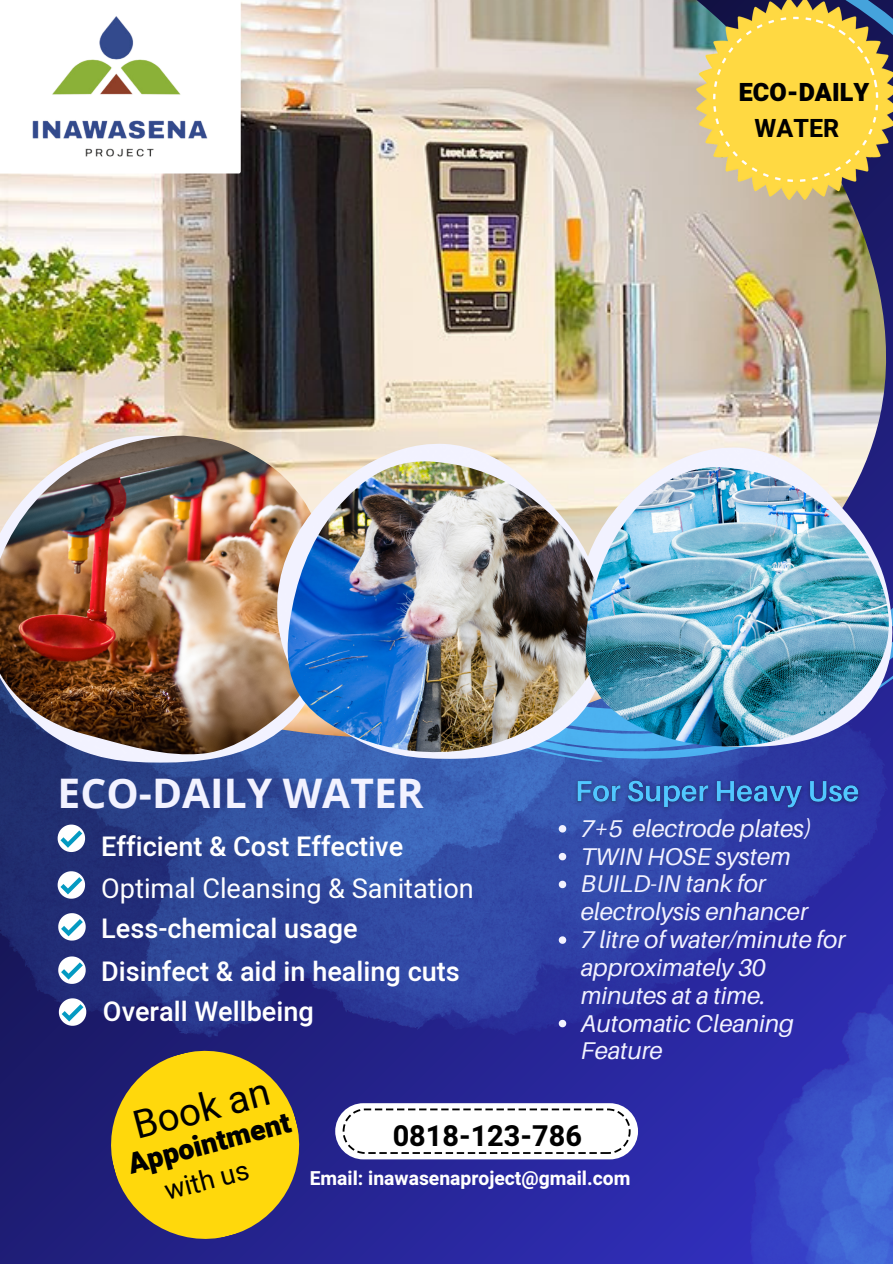
<style>
.page{position:relative;width:893px;height:1264px;background:#fff}
.page>*{position:absolute;margin:0;border:0;box-sizing:border-box;transform-origin:0 0}
.t1{font:700 40.8px "Open Sans";color:#f2f2ff}
.t2{font:38.7px "Heebo";color:#000}
.t3{font:700 28.8px "Heebo";color:#000}
.t4{font:900 28.35px "Heebo";color:#000}
.t5{font:27.15px "Heebo";color:#fff}
.t6{font:500 27px "Heebo";color:#fff}
.t7{font:27px "Heebo";color:#000}
.t8{font:900 25.05px "Heebo";color:#000}
.t9{font:700 25.05px "Heebo";color:#000}
.t10{font:italic 24.3px/27.8px "Aileron";color:#f2f2ff}
.t11{font:700 19.35px "Heebo";color:#fff}
</style>
<div class="page">
<svg style="left:0;top:1042px;width:684px;height:221px;background:#252491"></svg>
<img style="left:0;top:759px;width:892px;height:283px">
<svg style="left:404px;top:759px;width:199px;height:3px"></svg>
<img style="left:455px;top:0;width:431px;height:446px">
<svg style="left:0;top:754px;width:323px;height:8px"></svg>
<img style="left:0;top:487px;width:269px;height:267px">
<svg style="left:269px;top:442px;width:344px;height:317px;background:#a4938b"></svg>
<svg style="left:277px;top:443px;width:329px;height:315px"></svg>
<svg style="left:579px;top:447px;width:313px;height:299px"></svg>
<img style="left:288px;top:461px;width:315px;height:291px">
<img style="left:585px;top:467px;width:303px;height:279px">
<svg style="left:558px;top:825px;width:8px;height:7px"></svg>
<svg style="left:558px;top:852px;width:8px;height:8px"></svg>
<svg style="left:558px;top:880px;width:8px;height:8px"></svg>
<svg style="left:558px;top:936px;width:8px;height:7px"></svg>
<svg style="left:558px;top:1019px;width:8px;height:8px"></svg>
<img style="left:684px;top:921px;width:208px;height:342px">
<img style="left:570px;top:773px;width:296px;height:44px">
<img style="left:696px;top:0;width:196px;height:200px">
<img style="left:0;top:0;width:455px;height:487px">
<img style="left:3px;top:2px;width:229px;height:171px">
<svg style="left:101px;top:1040px;width:208px;height:208px;background:#af9535"></svg>
<div style="left:335px;top:1103px;width:303px;height:56px;background:#fff;border-radius:28px"></div>
<svg style="left:342px;top:1108px;width:288px;height:45px"></svg>
<svg style="left:58px;top:871px;width:27px;height:27px"></svg>
<svg style="left:58px;top:913px;width:28px;height:27px"></svg>
<svg style="left:58px;top:956px;width:28px;height:27px"></svg>
<svg style="left:59px;top:998px;width:27px;height:27px"></svg>
<svg style="left:58px;top:824px;width:27px;height:28px"></svg>
<p class="t8" style="left:738px;top:75px;width:132px">ECO-DAILY</p>
<p class="t9" style="left:754px;top:110px;width:86px">WATER</p>
<p class="t1" style="left:58px;top:764px;width:367px">ECO-DAILY WATER</p>
<p class="t6" style="left:101px;top:827px;width:303px">Efficient &amp; Cost Effective</p>
<p class="t5" style="left:101px;top:870px;width:374px">Optimal Cleansing &amp; Sanitation</p>
<p class="t6" style="left:101px;top:909px;width:258px">Less-chemical usage</p>
<p class="t6" style="left:101px;top:953px;width:360px">Disinfect &amp; aid in healing cuts</p>
<p class="t6" style="left:103px;top:992px;width:212px">Overall Wellbeing</p>
<p class="t10" style="left:580px;top:814px;width:232px">7+5 electrode plates)</p>
<p class="t10" style="left:580px;top:841px;width:211px">TWIN HOSE system</p>
<h5 class="t10" style="left:580px;top:869px;width:229px">BUILD-IN tank for electrolysis enhancer</h5>
<h5 class="t10" style="left:580px;top:925px;width:266px">7 litre of water/minute for approximately 30 minutes at a time.</h5>
<p class="t10" style="left:580px;top:1008px;width:215px">Automatic Cleaning<br>Feature</p>
<h1 class="t2" style="left:127px;top:1100px;width:141px;rotate:-15deg">Book an</h1>
<p class="t4" style="left:123px;top:1145px;width:168px;rotate:-15deg">Appointment</p>
<p class="t7" style="left:160px;top:1173px;width:88px;rotate:-15deg">with us</p>
<p class="t3" style="left:392px;top:1116px;width:191px">0818-123-786</p>
<p class="t11" style="left:310px;top:1164px;width:322px">Email: inawasenaproject@gmail.com</p>
</div>
